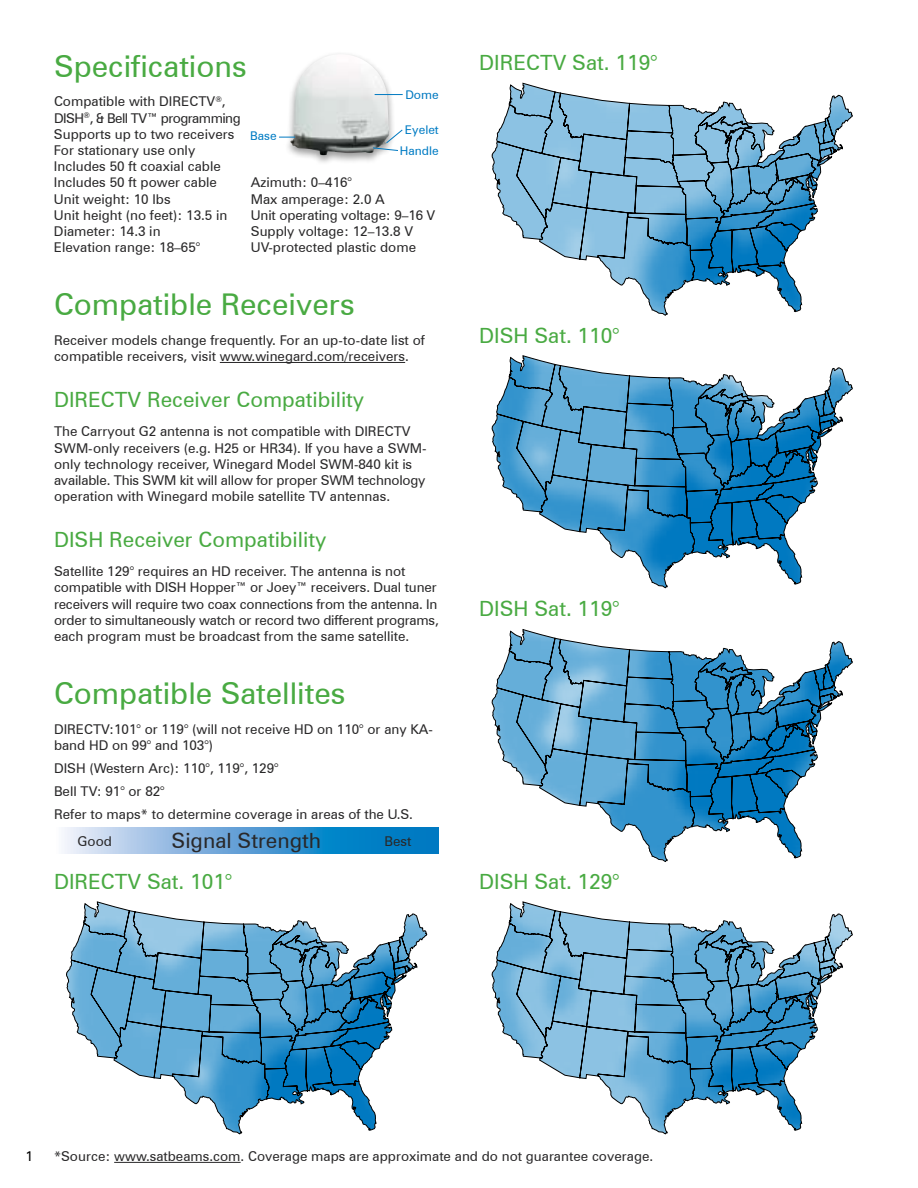
<style>
.page{position:relative;width:918px;height:1188px;background:#fff}
.page>*{position:absolute;margin:0;border:0;box-sizing:border-box;transform-origin:0 0}
.t1{font:30px "Zurich BT";color:#49aa42}
.t2{font:21px "Zurich BT";color:#49aa42}
.t3{font:21px "Zurich BT";color:#292829}
.t4{font:13.5px/16.2px "Zurich BT";color:#292829}
.t5{font:13.5px "Zurich BT";color:#000}
.t6{font:12px "Zurich BT";color:#007cc4}
.t7{font:12px "Zurich BT";color:#0079c1}
</style>
<div class="page">
<hr style="left:114px;top:1162px;width:127px;height:1px;background:#292829">
<hr style="left:220px;top:362px;width:185px;height:1px;background:#292829">
<div style="left:283px;top:51px;width:113px;height:114px;background:#000;opacity:.4"></div>
<img style="left:290px;top:54px;width:99px;height:101px">
<svg style="left:375px;top:94px;width:28px;height:1px"></svg>
<svg style="left:279px;top:137px;width:16px;height:1px"></svg>
<svg style="left:64px;top:827px;width:375px;height:27px;background:#5ba4d7"></svg>
<svg style="left:372px;top:129px;width:31px;height:22px"></svg>
<svg style="left:66px;top:901px;width:361px;height:233px"></svg>
<svg style="left:492px;top:355px;width:361px;height:233px"></svg>
<svg style="left:492px;top:629px;width:361px;height:233px"></svg>
<svg style="left:492px;top:901px;width:361px;height:233px"></svg>
<svg style="left:492px;top:83px;width:361px;height:233px"></svg>
<h1 class="t1" style="left:54px;top:48px;width:194px">Specifications</h1>
<p class="t4" style="left:54px;top:93px;width:188px">Compatible with DIRECTV<sup>®</sup>,<br>DISH<sup>®</sup>, &amp; Bell TV™ programming<br>Supports up to two receivers<br>For stationary use only<br>Includes 50 ft coaxial cable<br>Includes 50 ft power cable<br>Unit weight: 10 lbs<br>Unit height (no feet): 13.5 in<br>Diameter: 14.3 in<br>Elevation range: 18–65°</p>
<p class="t7" style="left:405px;top:87px;width:35px">Dome</p>
<p class="t6" style="left:405px;top:122px;width:35px">Eyelet</p>
<p class="t6" style="left:250px;top:129px;width:28px">Base</p>
<p class="t6" style="left:400px;top:144px;width:40px">Handle</p>
<p class="t4" style="left:251px;top:174px;width:186px">Azimuth: 0–416°<br>Max amperage: 2.0 A<br>Unit operating voltage: 9–16 V<br>Supply voltage: 12–13.8 V<br>UV-protected plastic dome</p>
<h1 class="t1" style="left:54px;top:286px;width:302px">Compatible Receivers</h1>
<p class="t4" style="left:54px;top:332px;width:372px">Receiver models change frequently. For an up-to-date list of compatible receivers, visit www.winegard.com/receivers.</p>
<h2 class="t2" style="left:54px;top:386px;width:312px">DIRECTV Receiver Compatibility</h2>
<p class="t4" style="left:54px;top:423px;width:374px">The Carryout G2 antenna is not compatible with DIRECTV SWM-only receivers (e.g. H25 or HR34). If you have a SWM&shy;only technology receiver, Winegard Model SWM-840 kit is available. This SWM kit will allow for proper SWM technology operation with Winegard mobile satellite TV antennas.</p>
<h2 class="t2" style="left:54px;top:526px;width:274px">DISH Receiver Compatibility</h2>
<p class="t4" style="left:54px;top:563px;width:386px">Satellite 129° requires an HD receiver. The antenna is not compatible with DISH Hopper™ or Joey™ receivers. Dual tuner receivers will require two coax connections from the antenna. In order to simultaneously watch or record two different programs, each program must be broadcast from the same satellite.</p>
<h1 class="t1" style="left:54px;top:675px;width:293px">Compatible Satellites</h1>
<p class="t4" style="left:54px;top:721px;width:380px">DIRECTV:101° or 119° (will not receive HD on 110° or any KA&shy;band HD on 99° and 103°)</p>
<p class="t4" style="left:54px;top:757px;width:360px;line-height:23px">DISH (Western Arc): 110°, 119°, 129°<br>Bell TV: 91° or 82°<br>Refer to maps* to determine coverage in areas of the U.S.</p>
<p class="t4" style="left:78px;top:833px;width:36px">Good</p>
<h2 class="t3" style="left:172px;top:828px;width:151px">Signal Strength</h2>
<p class="t4" style="left:384px;top:833px;width:29px">Best</p>
<h2 class="t2" style="left:54px;top:869px;width:180px">DIRECTV Sat. 101°</h2>
<h2 class="t2" style="left:479px;top:50px;width:180px">DIRECTV Sat. 119°</h2>
<h2 class="t2" style="left:479px;top:323px;width:142px">DISH Sat. 110°</h2>
<h2 class="t2" style="left:479px;top:596px;width:142px">DISH Sat. 119°</h2>
<h2 class="t2" style="left:479px;top:869px;width:142px">DISH Sat. 129°</h2>
<p class="t5" style="left:25px;top:1148px;width:9px">1</p>
<p class="t4" style="left:54px;top:1148px;width:601px">*Source: www.satbeams.com. Coverage maps are approximate and do not guarantee coverage.</p>
</div>
